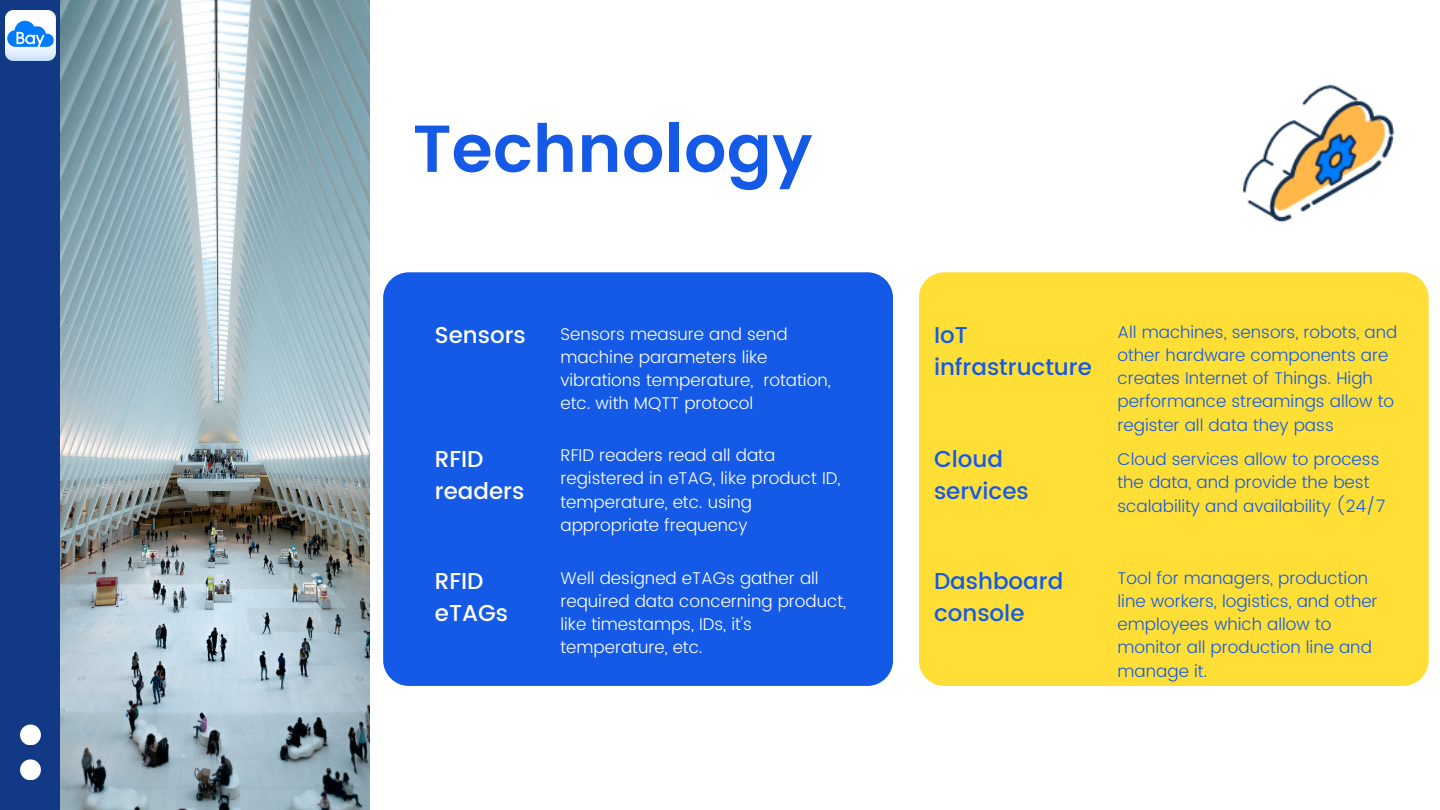
<style>
.page{position:relative;width:1440px;height:810px;background:#fff}
.page>*{position:absolute;margin:0;border:0;box-sizing:border-box;transform-origin:0 0}
.t1{font:600 66.3px "Poppins";color:#145ae6}
.t2{font:500 23px/32.1px "Poppins";color:#145ae6}
.t3{font:500 23px/32.1px "Poppins";color:#fff}
.t4{font:300 17px/23.2px "Poppins";color:#145ae6}
.t5{font:300 17px/23.2px "Poppins";color:#fff}
</style>
<div class="page">
<div style="left:383px;top:272px;width:510px;height:414px;background:#145ae6;border-radius:26px"></div>
<div style="left:919px;top:272px;width:510px;height:414px;background:#ffdf36;border-radius:26px"></div>
<div style="left:0;top:0;width:61px;height:810px;background:#123986"></div>
<div style="left:20px;top:759px;width:21px;height:21px;background:#fff;border-radius:50%"></div>
<div style="left:20px;top:724px;width:21px;height:21px;background:#fff;border-radius:50%"></div>
<img style="left:61px;top:1px;width:309px;height:809px">
<img style="left:1243px;top:84px;width:152px;height:139px">
<img style="left:5px;top:11px;width:51px;height:50px">
<p class="t1" style="left:413px;top:110px;width:401px">Technology</p>
<p class="t3" style="left:435px;top:319px;width:93px">Sensors</p>
<p class="t5" style="left:560px;top:322px;width:272px">Sensors measure and send machine parameters like vibrations temperature, rotation, etc. with MQTT protocol</p>
<p class="t5" style="left:560px;top:444px;width:281px">RFID readers read all data registered in eTAG, like product ID, temperature, etc. using appropriate frequency</p>
<p class="t5" style="left:560px;top:566px;width:287px">Well designed eTAGs gather all required data concerning product, like timestamps, IDs, it's temperature, etc.</p>
<p class="t3" style="left:435px;top:443px;width:91px">RFID readers</p>
<p class="t3" style="left:435px;top:565px;width:75px">RFID eTAGs</p>
<p class="t2" style="left:934px;top:319px;width:159px">IoT infrastructure</p>
<p class="t4" style="left:1118px;top:320px;width:281px">All machines, sensors, robots, and other hardware components are creates Internet of Things. High performance streamings allow to register all data they pass</p>
<p class="t4" style="left:1118px;top:448px;width:269px">Cloud services allow to process the data, and provide the best scalability and availability (24/7</p>
<p class="t2" style="left:934px;top:443px;width:96px">Cloud services</p>
<p class="t2" style="left:934px;top:565px;width:131px">Dashboard console</p>
<p class="t4" style="left:1118px;top:566px;width:262px">Tool for managers, production line workers, logistics, and other employees which allow to monitor all production line and manage it.</p>
</div>
